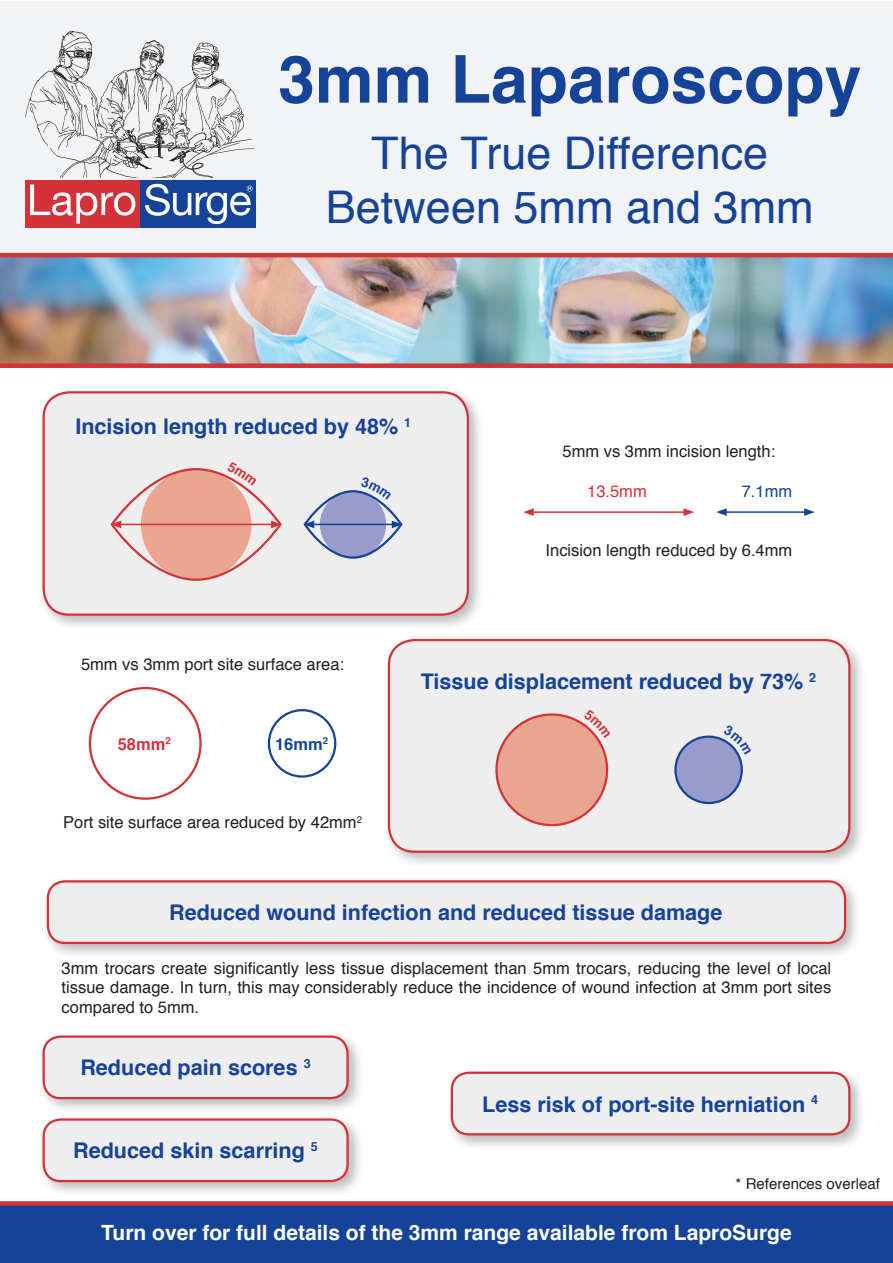
<style>
.page{position:relative;width:893px;height:1263px;background:#fff}
.page>*{position:absolute;margin:0;border:0;box-sizing:border-box;transform-origin:0 0}
.t1{font:700 66px "Helvetica";color:#154398}
.t2{font:45px/54px "Helvetica";color:#154398;text-align:center}
.t3{font:700 21.6px "Helvetica";color:#154398}
.t4{font:700 21px "Helvetica";color:#fff}
.t5{font:16.5px/19.8px "Helvetica";color:#231f20;text-align:justify}
.t6{font:16.5px "Helvetica";color:#d43238}
.t7{font:16.5px "Helvetica";color:#154398}
.t8{font:700 16.5px "Helvetica";color:#d43238}
.t9{font:700 16.5px "Helvetica";color:#154398}
.t10{font:15px "Helvetica";color:#231f20}
</style>
<div class="page">
<div style="left:0;top:1px;width:892px;height:254px;background:#f2f3f4"></div>
<div style="left:25px;top:180px;width:115px;height:48px;background:#d43238"></div>
<svg style="left:30px;top:184px;width:105px;height:40px"></svg>
<div style="left:140px;top:180px;width:115px;height:48px;background:#154398"></div>
<svg style="left:145px;top:184px;width:108px;height:40px"></svg>
<img style="left:25px;top:30px;width:230px;height:147px">
<div style="left:42px;top:876px;width:820px;height:84px;background:#231f20;opacity:.3"></div>
<div style="left:48px;top:881px;width:797px;height:62px;background:#eeeeef;border-radius:17px"></div>
<div style="left:47px;top:880px;width:799px;height:64px;border:2px solid #d43238;border-radius:17px"></div>
<div style="left:38px;top:1031px;width:326px;height:84px;background:#231f20;opacity:.3"></div>
<div style="left:44px;top:1036px;width:304px;height:62px;background:#eeeeef;border-radius:17px"></div>
<div style="left:43px;top:1035px;width:306px;height:64px;border:2px solid #d43238;border-radius:17px"></div>
<div style="left:446px;top:1067px;width:420px;height:84px;background:#231f20;opacity:.3"></div>
<div style="left:452px;top:1073px;width:397px;height:61px;background:#eeeeef;border-radius:17px"></div>
<div style="left:451px;top:1071px;width:399px;height:64px;border:2px solid #d43238;border-radius:17px"></div>
<div style="left:0;top:1203px;width:892px;height:60px;background:#154398"></div>
<img style="left:0;top:257px;width:892px;height:106px">
<hr style="left:0;top:253px;width:892px;height:4px;background:#d43238">
<div style="left:0;top:363px;width:892px;height:5px;background:#d43238"></div>
<div style="left:89px;top:687px;width:113px;height:113px;border:2px solid #d43238;border-radius:50%"></div>
<div style="left:383px;top:634px;width:483px;height:234px;background:#231f20;opacity:.3"></div>
<div style="left:389px;top:640px;width:460px;height:212px;background:#eeeeef;border-radius:26px"></div>
<div style="left:388px;top:639px;width:462px;height:214px;border:2px solid #d43238;border-radius:26px"></div>
<div style="left:496px;top:714px;width:111px;height:111px;background:#eaa58e;border-radius:50%"></div>
<div style="left:495px;top:713px;width:113px;height:113px;border:2px solid #d43238;border-radius:50%"></div>
<div style="left:675px;top:737px;width:67px;height:66px;background:#979ccc;border-radius:50%"></div>
<div style="left:674px;top:735px;width:69px;height:69px;border:2px solid #154398;border-radius:50%"></div>
<div style="left:268px;top:709px;width:68px;height:69px;border:2px solid #154398;border-radius:50%"></div>
<hr style="left:531px;top:511px;width:155px;height:2px;background:#d43238">
<svg style="left:523px;top:508px;width:11px;height:8px"></svg>
<svg style="left:683px;top:508px;width:11px;height:8px"></svg>
<div style="left:38px;top:387px;width:447px;height:244px;background:#231f20;opacity:.3"></div>
<div style="left:44px;top:392px;width:424px;height:223px;background:#eeeeef;border-radius:26px"></div>
<div style="left:43px;top:391px;width:426px;height:225px;border:2px solid #d43238;border-radius:26px"></div>
<div style="left:141px;top:469px;width:110px;height:111px;background:#eaa58e;border-radius:50%"></div>
<div style="left:320px;top:491px;width:66px;height:67px;background:#979ccc;border-radius:50%"></div>
<div style="left:304px;top:490px;width:98px;height:69px;border:2px solid #154398;border-radius:50%"></div>
<hr style="left:119px;top:524px;width:154px;height:1px;background:#d43238">
<svg style="left:114px;top:521px;width:7px;height:7px"></svg>
<svg style="left:271px;top:521px;width:8px;height:7px"></svg>
<hr style="left:312px;top:524px;width:82px;height:1px;background:#154398">
<svg style="left:304px;top:521px;width:10px;height:7px"></svg>
<svg style="left:392px;top:521px;width:10px;height:7px"></svg>
<hr style="left:724px;top:511px;width:82px;height:2px;background:#154398">
<svg style="left:716px;top:508px;width:11px;height:8px"></svg>
<svg style="left:804px;top:508px;width:11px;height:8px"></svg>
<div style="left:0;top:1201px;width:892px;height:5px;background:#d43238"></div>
<div style="left:38px;top:1114px;width:326px;height:84px;background:#231f20;opacity:.3"></div>
<div style="left:44px;top:1119px;width:304px;height:62px;background:#eeeeef;border-radius:17px"></div>
<div style="left:43px;top:1118px;width:306px;height:64px;border:2px solid #d43238;border-radius:17px"></div>
<svg style="left:583px;top:723px;width:16px;height:15px"></svg>
<svg style="left:723px;top:738px;width:17px;height:17px"></svg>
<svg style="left:361px;top:491px;width:26px;height:9px"></svg>
<svg style="left:227px;top:475px;width:17px;height:11px"></svg>
<h1 class="t1" style="left:278px;top:52px;width:585px">3mm Laparoscopy</h1>
<h2 class="t2" style="left:326px;top:130px;width:489px">The True Difference<br>Between 5mm and 3mm</h2>
<h3 class="t3" style="left:75px;top:417px;width:337px">Incision length reduced by 48% <sup>1</sup></h3>
<p class="t5" style="left:563px;top:443px;width:214px">5mm vs 3mm incision length:</p>
<p class="t6" style="left:587px;top:484px;width:61px">13.5mm</p>
<p class="t7" style="left:742px;top:484px;width:52px">7.1mm</p>
<p class="t5" style="left:546px;top:542px;width:248px">Incision length reduced by 6.4mm</p>
<p class="t5" style="left:81px;top:655px;width:265px">5mm vs 3mm port site surface area:</p>
<p class="t8" style="left:118px;top:737px;width:55px">58mm<sup>2</sup></p>
<p class="t9" style="left:275px;top:737px;width:55px">16mm<sup>2</sup></p>
<p class="t5" style="left:63px;top:814px;width:300px">Port site surface area reduced by 42mm<sup>2</sup></p>
<h3 class="t3" style="left:421px;top:672px;width:397px">Tissue displacement reduced by 73% <sup>2</sup></h3>
<h3 class="t3" style="left:169px;top:904px;width:555px">Reduced wound infection and reduced tissue damage</h3>
<p class="t5" style="left:62px;top:959px;width:771px">3mm trocars create significantly less tissue displacement than 5mm trocars, reducing the level of local tissue damage. In turn, this may considerably reduce the incidence of wound infection at 3mm port sites compared to 5mm.</p>
<h3 class="t3" style="left:80px;top:1059px;width:232px">Reduced pain scores <sup>3</sup></h3>
<h3 class="t3" style="left:73px;top:1142px;width:246px">Reduced skin scarring <sup>5</sup></h3>
<h3 class="t3" style="left:482px;top:1095px;width:337px">Less risk of port-site herniation <sup>4</sup></h3>
<p class="t10" style="left:736px;top:1178px;width:146px">* References overleaf</p>
<p class="t4" style="left:101px;top:1224px;width:692px">Turn over for full details of the 3mm range available from LaproSurge</p>
</div>
